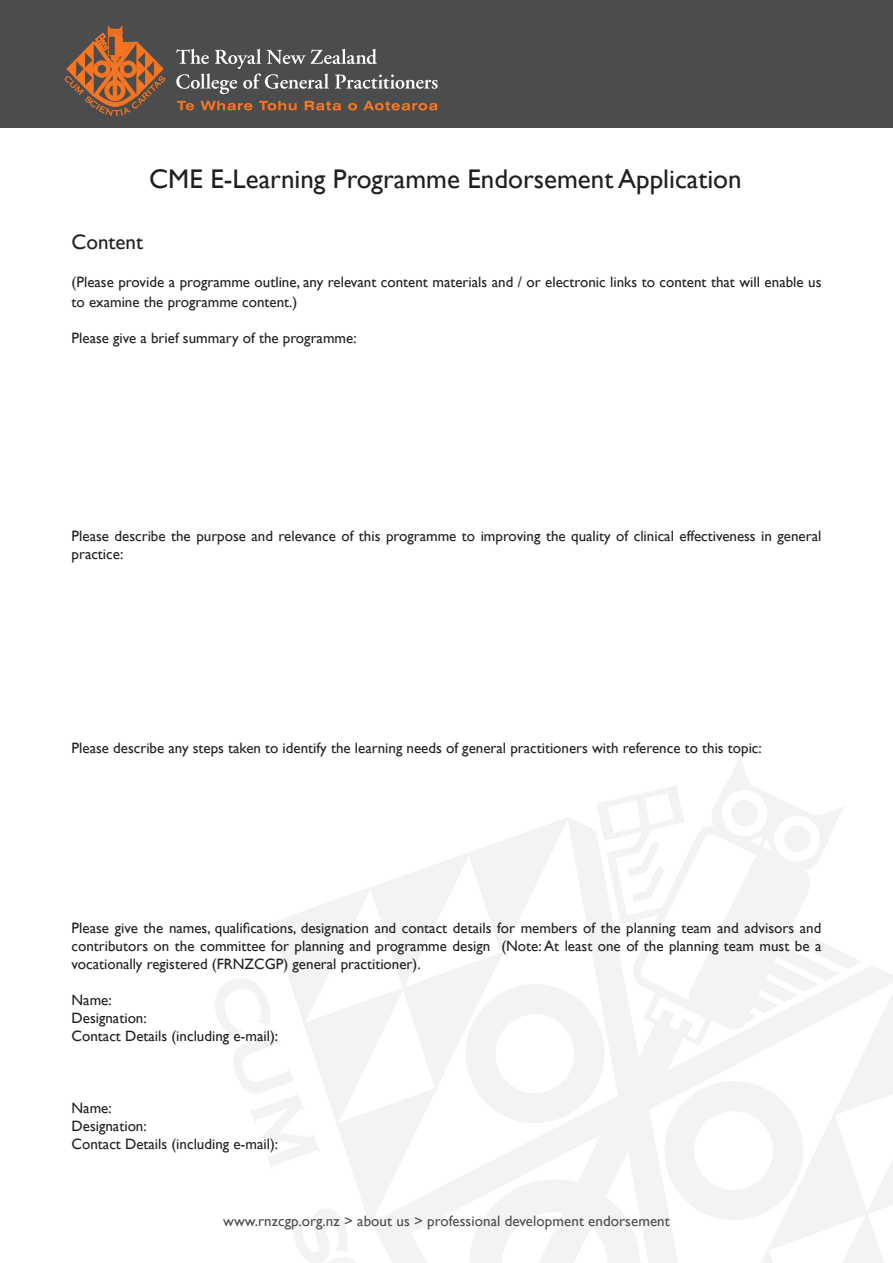
<style>
.page{position:relative;width:893px;height:1263px;background:#fff}
.page>*{position:absolute;margin:0;border:0;box-sizing:border-box;transform-origin:0 0}
.Heading_1{font:27px "Gill Sans";color:#231f20}
.Body_Text{font:21px "Gill Sans";color:#231f20}
.Heading_3{font:15px/18px "Gill Sans";color:#231f20}
.t1{font:15px "Gill Sans";letter-spacing:.005em;color:#4b4c4d}
</style>
<div class="page">
<div style="left:0;top:0;width:893px;height:128px;background:#4b4c4d"></div>
<svg style="left:215px;top:756px;width:678px;height:507px"></svg>
<svg style="left:176px;top:49px;width:262px;height:45px"></svg>
<svg style="left:65px;top:27px;width:100px;height:89px"></svg>
<svg style="left:177px;top:101px;width:17px;height:9px"></svg>
<svg style="left:200px;top:101px;width:52px;height:9px"></svg>
<svg style="left:259px;top:101px;width:38px;height:9px"></svg>
<svg style="left:305px;top:101px;width:36px;height:9px"></svg>
<svg style="left:348px;top:103px;width:9px;height:7px"></svg>
<svg style="left:363px;top:101px;width:74px;height:9px"></svg>
<p class="Heading_1" style="left:149px;top:164px;width:594px">CME E-Learning Programme Endorsement Application</p>
<p class="Body_Text" style="left:72px;top:230px;width:73px">Content</p>
<p class="Heading_3" style="left:72px;top:272px;width:751px;line-height:19.8px">(Please provide a programme outline, any relevant content materials and / or electronic links to content that will enable us to examine the programme content.)</p>
<p class="Heading_3" style="left:72px;top:329px;width:287px">Please give a brief summary of the programme:</p>
<p class="Heading_3" style="left:72px;top:527px;width:751px">Please describe the purpose and relevance of this programme to improving the quality of clinical effectiveness in general practice:</p>
<p class="Heading_3" style="left:72px;top:739px;width:692px">Please describe any steps taken to identify the learning needs of general practitioners with reference to this topic:</p>
<p class="Heading_3" style="left:72px;top:919px;width:751px;text-align:justify">Please give the names, qualifications, designation and contact details for members of the planning team and advisors and contributors on the committee for planning and programme design (Note: At least one of the planning team must be a vocationally registered (FRNZCGP) general practitioner).</p>
<p class="Heading_3" style="left:72px;top:991px;width:42px">Name:</p>
<p class="Heading_3" style="left:72px;top:1009px;width:77px">Designation:</p>
<p class="Heading_3" style="left:72px;top:1027px;width:208px">Contact Details (including e-mail):</p>
<p class="Heading_3" style="left:72px;top:1099px;width:42px">Name:</p>
<p class="Heading_3" style="left:72px;top:1117px;width:77px">Designation:</p>
<p class="Heading_3" style="left:72px;top:1135px;width:208px">Contact Details (including e-mail):</p>
<p class="t1" style="left:223px;top:1212px;width:448px">www.rnzcgp.org.nz &gt; about us &gt; professional development endorsement</p>
</div>
